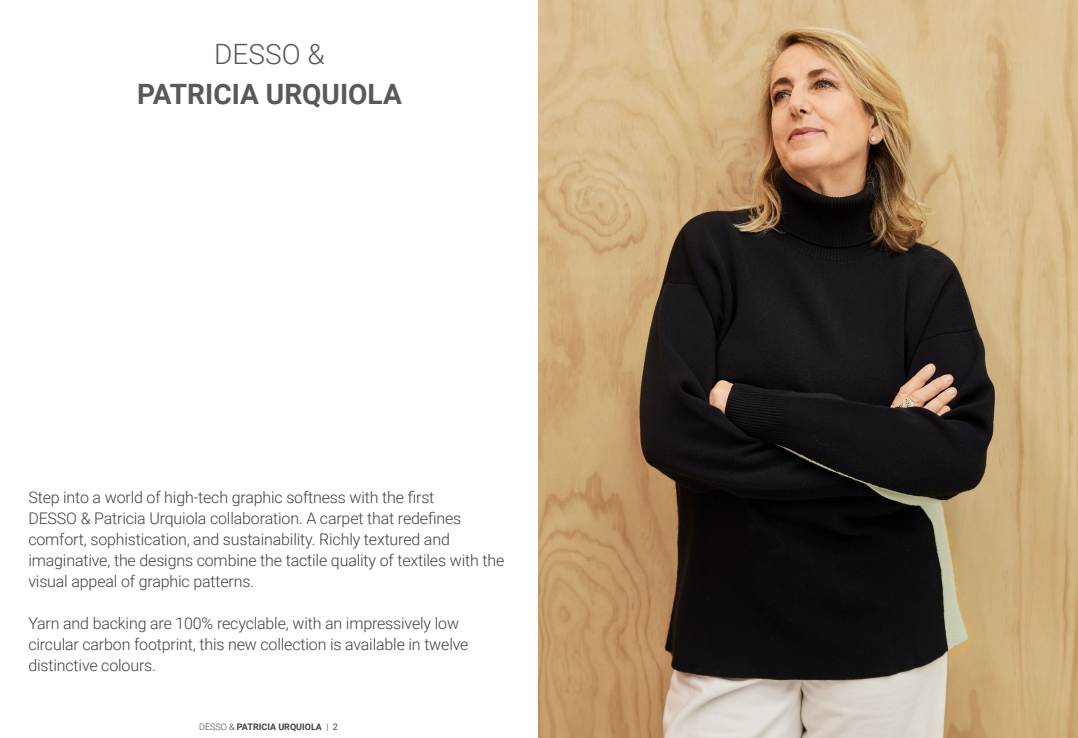
<style>
.page{position:relative;width:1078px;height:738px;background:#fff}
.page>*{position:absolute;margin:0;border:0;box-sizing:border-box;transform-origin:0 0}
.t1{font:700 28px "Roboto";color:#58595b}
.t2{font:300 28px "Roboto";color:#58595b}
.t3{font:300 16px/21px "Roboto";letter-spacing:-.01em;color:#414042}
.t4{font:700 9px "Roboto";color:#414042}
.s1{font-weight:300}
.s2{font-weight:400}
</style>
<div class="page">
<img style="left:539px;top:0;width:538px;height:737px">
<h1 class="t2" style="left:214px;top:34px;width:112px">DESSO &amp;</h1>
<h1 class="t1" style="left:137px;top:74px;width:266px">PATRICIA URQUIOLA</h1>
<p class="t3" style="left:28px;top:486px;width:477px">Step into a world of high-tech graphic softness with the first<br>DESSO &amp; Patricia Urquiola collaboration. A carpet that redefines comfort, sophistication, and sustainability. Richly textured and imaginative, the designs combine the tactile quality of textiles with the visual appeal of graphic patterns.</p>
<p class="t3" style="left:28px;top:612px;width:441px">Yarn and backing are 100% recyclable, with an impressively low circular carbon footprint, this new collection is available in twelve distinctive colours.</p>
<p class="t4" style="left:199px;top:719px;width:140px"><span class="s1">DESSO &amp;</span> PATRICIA URQUIOLA <span class="s1">|</span> <span class="s2">2</span></p>
</div>
